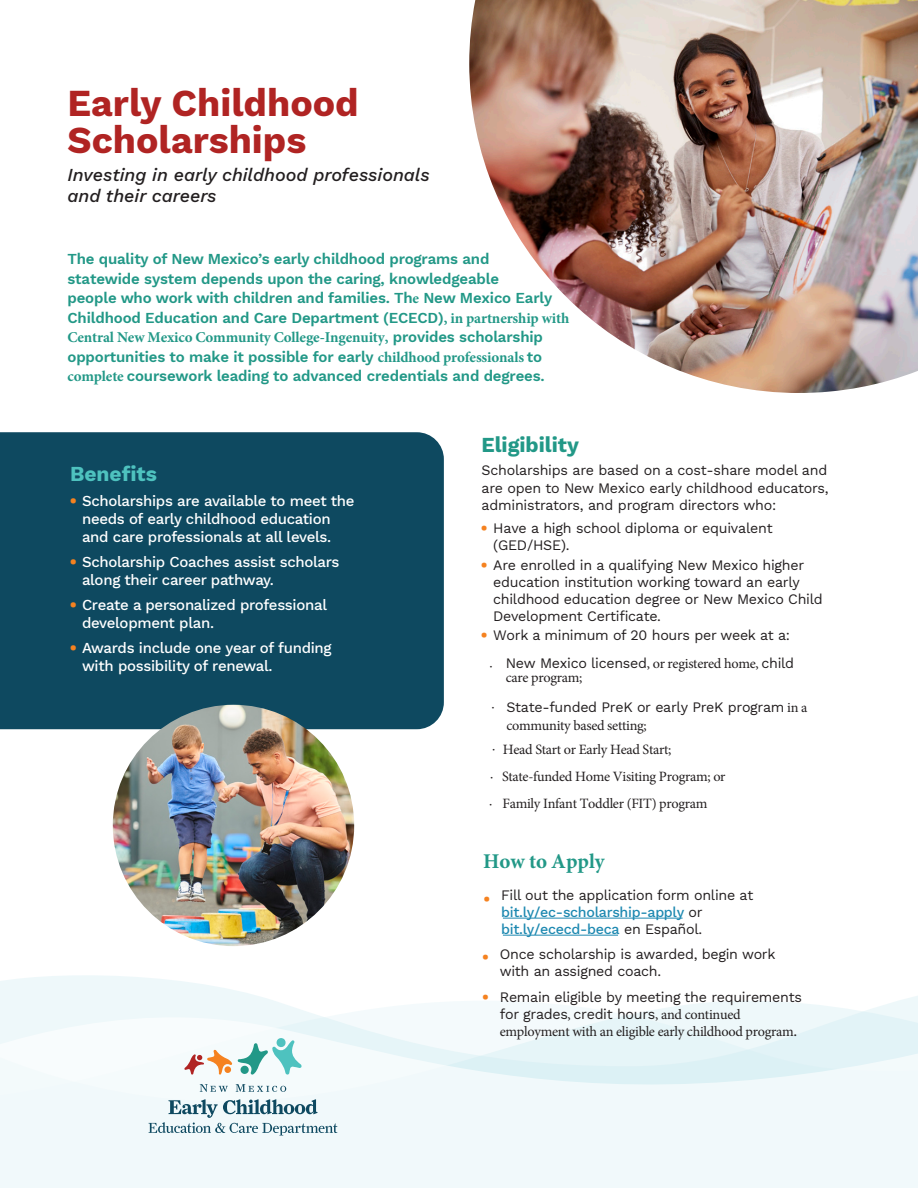
<style>
.page{position:relative;width:918px;height:1188px;background:#fff}
.page>*{position:absolute;margin:0;border:0;box-sizing:border-box;transform-origin:0 0}
.Page_Head{font:700 37.5px/37.5px "Work Sans";color:#b02423}
.Subhead{font:700 21px "Work Sans";color:#229887}
.t1{font:700 21px "Minion Pro";color:#229887}
.Subhead-2{font:700 21px "Work Sans";color:#4ec2bf}
.Title_description{font:italic 500 18px/21px "Work Sans";color:#231f20}
.Intro_teal{font:600 15px/19.5px "Work Sans";letter-spacing:-.01em;color:#229887}
.White_Bullets_medi{font:500 15px/18px "Work Sans";letter-spacing:-.02em;color:#fff}
.Subhead-3{font:14.25px/17.2px "Work Sans";letter-spacing:-.02em;color:#231f20}
.bullets_tight_spac{font:14.25px/16.8px "Work Sans";letter-spacing:-.02em;color:#231f20}
.Text{font:14.25px/17.2px "Work Sans";letter-spacing:-.015em;color:#231f20;text-align:justify}
.Subhead-4{font:14.25px/27.2px "Minion Pro";letter-spacing:-.02em;color:#231f20}
.s1{font-family:"Minion Pro";font-weight:700}
.s2{font-weight:900;color:#f58220}
.s3{font-family:"Minion Pro"}
.s4{font-weight:500;color:#1e89b1}
</style>
<div class="page">
<svg style="left:0;top:975px;width:918px;height:213px;fill:#f1f9fb"></svg>
<div style="left:0;top:432px;width:444px;height:297px;background:#0e4960"></div>
<hr style="left:503px;top:935px;width:115px;height:1px;background:#1e89b1">
<hr style="left:503px;top:918px;width:180px;height:1px;background:#1e89b1">
<img style="left:469px;top:0;width:449px;height:393px">
<svg style="left:184px;top:1038px;width:118px;height:37px"></svg>
<svg style="left:148px;top:1099px;width:189px;height:37px"></svg>
<svg style="left:200px;top:1084px;width:28px;height:8px"></svg>
<svg style="left:236px;top:1084px;width:50px;height:8px"></svg>
<img style="left:113px;top:705px;width:241px;height:241px;border-radius:121px">
<p class="Page_Head" style="left:68px;top:83px;width:293px">Early Childhood<br>Scholarships</p>
<p class="Title_description" style="left:68px;top:163px;width:364px">Investing in early childhood professionals and their careers</p>
<p class="Intro_teal" style="left:68px;top:249px;width:503px">The quality of New Mexico’s early childhood programs and<br>statewide system depends upon the caring, knowledgeable<br>people who work with children and families. Th<span class="s1">e</span> New Mexico Early Childhood Education and Care Department (ECECD)<span class="s1">, in partnership with Central New Mexico Community College-Ingenuity,</span> provides scholarship opportunities to make it possible for early <span class="s1">childhood professionals</span> to <span class="s1">complete</span> coursework leading to advanced credentials and degrees.</p>
<p class="Subhead-2" style="left:70px;top:458px;width:88px">Benefits</p>
<p class="White_Bullets_medi" style="left:82px;top:491px;width:274px;text-indent:-12px"><span class="s2">•</span> Scholarships are available to meet the needs of early childhood education and care professionals at all levels.</p>
<p class="White_Bullets_medi" style="left:82px;top:552px;width:259px;text-indent:-12px"><span class="s2">•</span> Scholarship Coaches assist scholars along their career pathway.</p>
<p class="White_Bullets_medi" style="left:82px;top:595px;width:247px;text-indent:-12px"><span class="s2">•</span> Create a personalized professional development plan.</p>
<p class="White_Bullets_medi" style="left:82px;top:638px;width:251px;text-indent:-12px"><span class="s2">•</span> Awards include one year of funding with possibility of renewal.</p>
<p class="Subhead" style="left:482px;top:429px;width:99px">Eligibility</p>
<p class="Text" style="left:482px;top:461px;width:349px">Scholarships are based on a cost-share model and are open to New Mexico early childhood educators, administrators, and program directors who:</p>
<p class="Subhead-3" style="left:493px;top:519px;width:281px;text-indent:-12px"><span class="s2">•</span> Have a high school diploma or equivalent (GED/HSE).</p>
<p class="Subhead-3" style="left:493px;top:556px;width:331px;text-indent:-12px"><span class="s2">•</span> Are enrolled in a qualifying New Mexico higher education institution working toward an early childhood education degree or New Mexico Child Development Certificate.</p>
<p class="Subhead-3" style="left:481px;top:621px;width:314px;line-height:27.6px;text-align:center"><span class="s2">•</span> Work a minimum of 20 hours per week at a: <span class="s3">·</span> New Mexico licensed<span class="s3">, or registered home,</span> child</p>
<p class="Subhead-3" style="left:506px;top:661px;width:303px;line-height:30.5px"><span class="s3">care program;<br></span>State-funded PreK or early PreK program <span class="s3">in a</span></p>
<p class="Subhead-4" style="left:506px;top:711px;width:142px">community based setting;</p>
<p class="Subhead-4" style="left:492px;top:735px;width:5px">·</p>
<p class="Subhead-4" style="left:502px;top:763px;width:225px">State-funded Home Visiting Program; or</p>
<p class="Subhead-4" style="left:491px;top:693px;width:5px">·</p>
<p class="Subhead-4" style="left:503px;top:736px;width:170px">Head Start or Early Head Start;</p>
<p class="Subhead-4" style="left:489px;top:763px;width:220px">·<br>· Family Infant Toddler (FIT) program</p>
<h2 class="t1" style="left:483px;top:847px;width:123px">How to Apply</h2>
<p class="bullets_tight_spac" style="left:501px;top:886px;width:254px;text-indent:-17px"><span class="s2">•</span> Fill out the application form online at <span class="s4">bit.ly/ec-scholarship-apply</span> or <span class="s4">bit.ly/ececd-beca</span> en Español.</p>
<p class="bullets_tight_spac" style="left:500px;top:945px;width:277px;text-indent:-17px"><span class="s2">•</span> Once scholarship is awarded, begin work with an assigned coach.</p>
<p class="bullets_tight_spac" style="left:500px;top:988px;width:304px;text-indent:-17px"><span class="s2">•</span> Remain eligible by meeting the requirements for grades<span class="s3">,</span> credit hours<span class="s3">, and continued employment with an eligible early childhood program</span>.</p>
</div>
